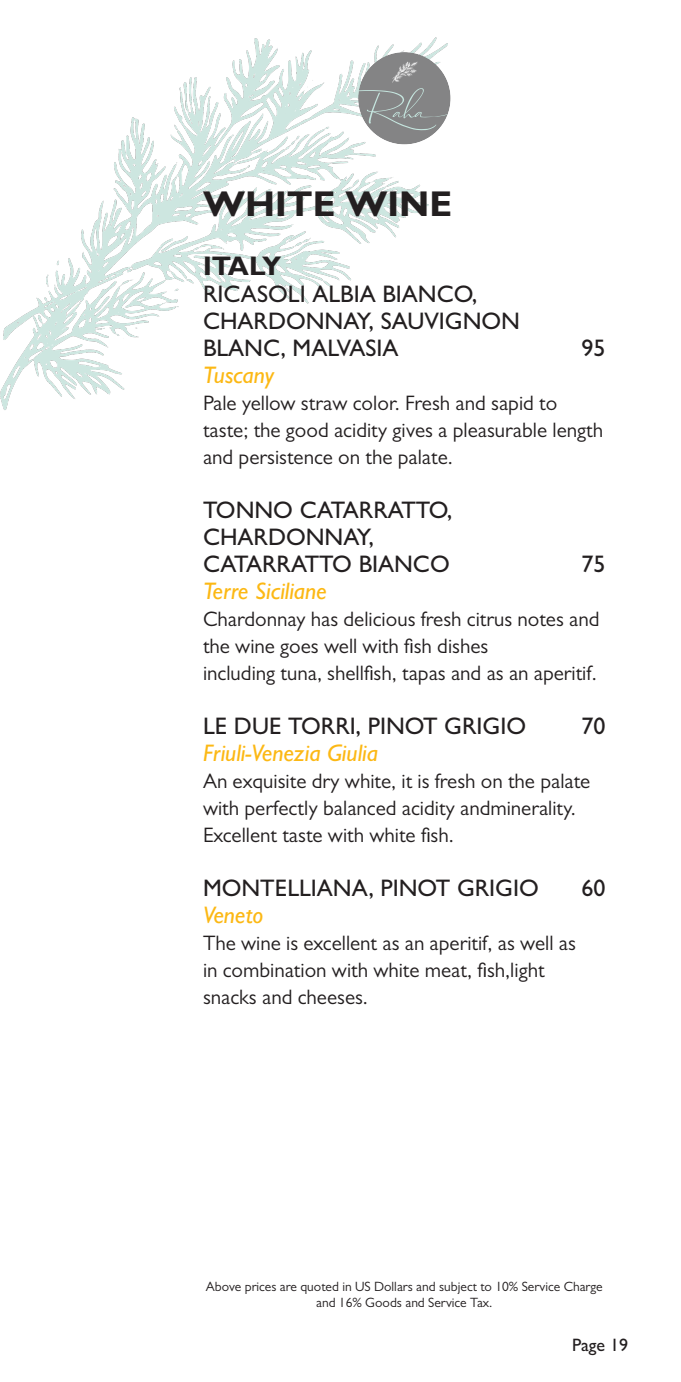
<style>
.page{position:relative;width:681px;height:1382px;background:#fff}
.page>*{position:absolute;margin:0;border:0;box-sizing:border-box;transform-origin:0 0}
.t1{font:700 36px "Gill Sans";color:#231f20}
.t2{font:700 27px "Gill Sans";letter-spacing:-.06em;color:#231f20}
.t3{font:500 24px/27px "Gill Sans";color:#231f20}
.t4{font:italic 500 24px "Gill Sans";color:#fcb814}
.t5{font:21px/27px "Gill Sans";color:#231f20}
.t6{font:500 18px "Gill Sans";color:#231f20}
.t7{font:13.5px/16.2px "Gill Sans";color:#231f20;text-align:center}
</style>
<div class="page">
<img style="left:0;top:37px;width:447px;height:373px">
<div style="left:358px;top:52px;width:92px;height:92px;background:#848485;border-radius:50%"></div>
<svg style="left:358px;top:62px;width:92px;height:68px"></svg>
<p class="t1" style="left:203px;top:181px;width:251px">WHITE WINE</p>
<p class="t2" style="left:203px;top:249px;width:80px">ITALY</p>
<p class="t3" style="left:203px;top:280px;width:276px">RICASOLI ALBIA BIANCO,</p>
<p class="t3" style="left:203px;top:307px;width:318px">CHARDONNAY, SAUVIGNON</p>
<p class="t3" style="left:203px;top:334px;width:197px">BLANC, MALVASIA</p>
<p class="t3" style="left:581px;top:334px;width:25px">95</p>
<p class="t4" style="left:203px;top:361px;width:72px">Tuscany</p>
<p class="t5" style="left:203px;top:390px;width:401px">Pale yellow straw color. Fresh and sapid to taste; the good acidity gives a pleasurable length and persistence on the palate.</p>
<p class="t3" style="left:203px;top:496px;width:251px">TONNO CATARRATTO,<br>CHARDONNAY,</p>
<p class="t3" style="left:203px;top:550px;width:248px">CATARRATTO BIANCO</p>
<p class="t3" style="left:581px;top:550px;width:25px">75</p>
<p class="t4" style="left:203px;top:577px;width:125px">Terre Siciliane</p>
<p class="t5" style="left:203px;top:606px;width:398px">Chardonnay has delicious fresh citrus notes and the wine goes well with fish dishes</p>
<p class="t5" style="left:203px;top:660px;width:395px">including tuna, shellfish, tapas and as an aperitif.</p>
<p class="t3" style="left:203px;top:712px;width:324px">LE DUE TORRI, PINOT GRIGIO</p>
<p class="t3" style="left:581px;top:712px;width:25px">70</p>
<p class="t4" style="left:203px;top:739px;width:176px">Friuli-Venezia Giulia</p>
<p class="t5" style="left:203px;top:768px;width:389px">An exquisite dry white, it is fresh on the palate with perfectly balanced acidity andminerality.<br>Excellent taste with white fish.</p>
<p class="t3" style="left:203px;top:874px;width:337px">MONTELLIANA, PINOT GRIGIO</p>
<p class="t3" style="left:581px;top:874px;width:25px">60</p>
<p class="t4" style="left:203px;top:901px;width:62px">Veneto</p>
<p class="t5" style="left:203px;top:930px;width:374px">The wine is excellent as an aperitif, as well as</p>
<p class="t5" style="left:203px;top:957px;width:343px">in combination with white meat, fish,light</p>
<p class="t5" style="left:203px;top:984px;width:166px">snacks and cheeses.</p>
<p class="t7" style="left:206px;top:1278px;width:398px">Above prices are quoted in US Dollars and subject to 10% Service Charge and 16% Goods and Service Tax.</p>
<p class="t6" style="left:571px;top:1334px;width:58px">Page 19</p>
</div>
